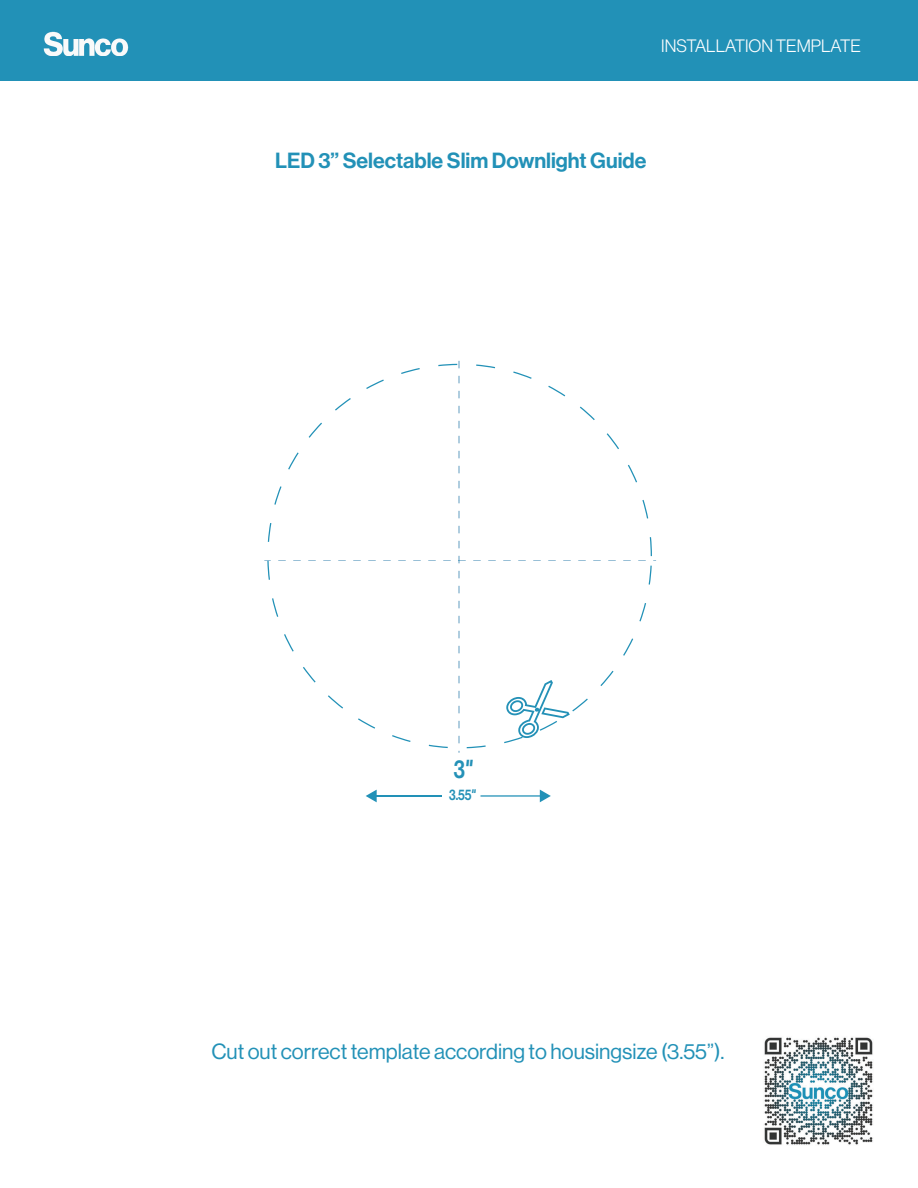
<style>
.page{position:relative;width:918px;height:1188px;background:#fff}
.page>*{position:absolute;margin:0;border:0;box-sizing:border-box;transform-origin:0 0}
.t1{font:25.5px "N Haas Grotesk DS Pro 65 Md";color:#2491b7;scale:.78 1}
.t2{font:21.45px "N Haas Grotesk DS Pro 55 Rg";color:#2291b7}
.t3{font:21.45px "N Haas Grotesk DS Pro 65 Md";color:#2291b7}
.t4{font:17.55px "N Haas Grotesk DS Pro 45 Lt";color:#fff}
.t5{font:15px "N Haas Grotesk DS Pro 65 Md";color:#2491b7;scale:.78 1}
</style>
<div class="page">
<svg style="left:267px;top:364px;width:385px;height:384px"></svg>
<svg style="left:264px;top:554px;width:97px;height:7px"></svg>
<svg style="left:506px;top:680px;width:64px;height:58px"></svg>
<img style="left:764px;top:1037px;width:109px;height:108px">
<hr style="left:375px;top:795px;width:67px;height:2px;background:#2291b7">
<svg style="left:366px;top:790px;width:11px;height:12px"></svg>
<hr style="left:481px;top:795px;width:61px;height:2px;background:#2291b7">
<svg style="left:540px;top:790px;width:11px;height:12px"></svg>
<div style="left:0;top:0;width:918px;height:81px;background:#2291b7"></div>
<img style="left:43px;top:32px;width:86px;height:24px">
<p class="t4" style="left:661px;top:36px;width:201px">INSTALLATION TEMPLATE</p>
<p class="t3" style="left:275px;top:148px;width:373px">LED 3” Selectable Slim Downlight Guide</p>
<p class="t1" style="left:454px;top:755px;width:26px">3″</p>
<p class="t5" style="left:449px;top:786px;width:36px">3.55″</p>
<p class="t2" style="left:211px;top:1039px;width:515px">Cut out correct template according to housingsize (3.55”).</p>
</div>
